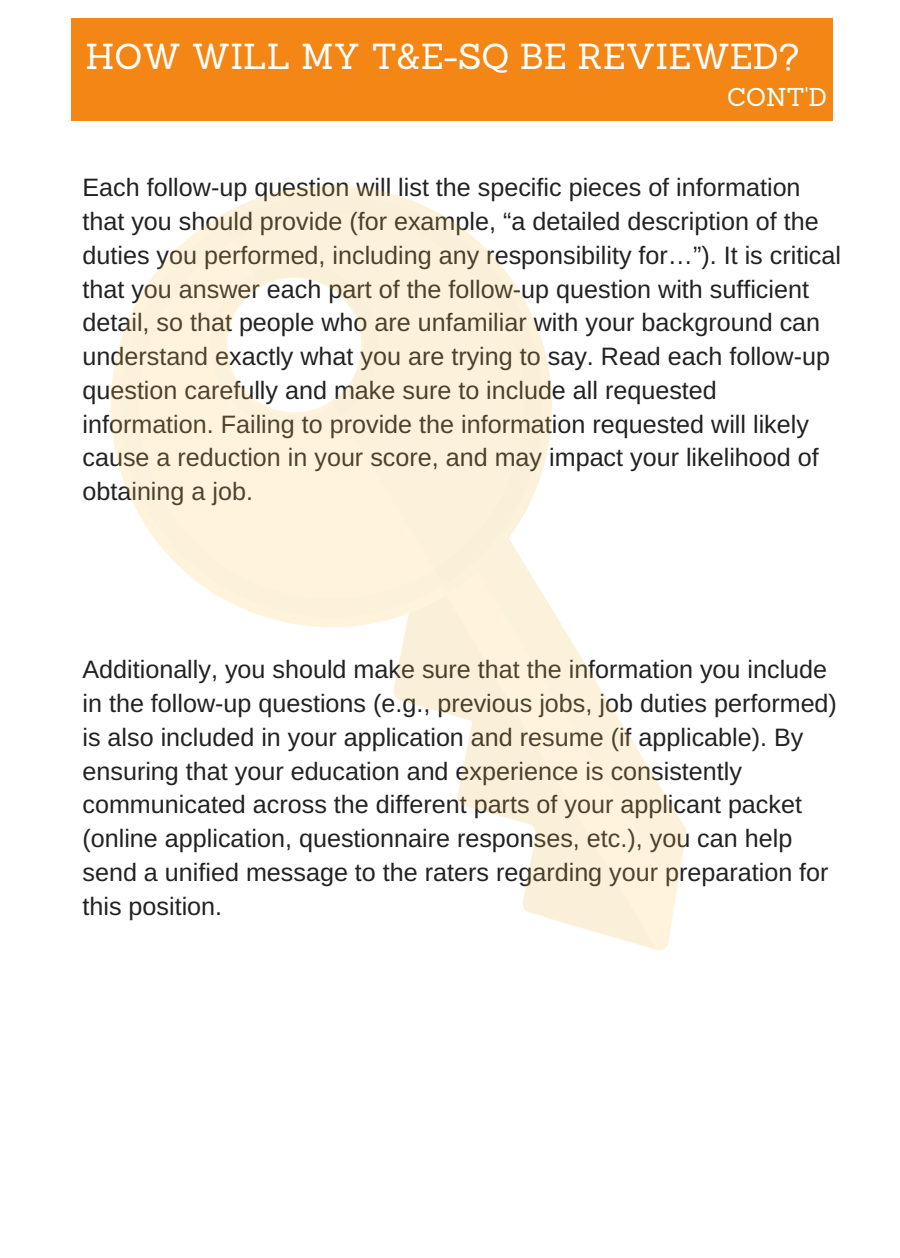
<style>
.page{position:relative;width:900px;height:1258px;background:#fff}
.page>*{position:absolute;margin:0;border:0;box-sizing:border-box;transform-origin:0 0}
.t1{font:35.25px "Sanchez";color:#fff}
.t2{font:25.25px/33.8px "Arimo";color:#222}
.t3{font:25.25px "Sanchez";color:#ecfff7}
</style>
<div class="page">
<div style="left:71px;top:18px;width:761px;height:103px;background:#f38614"></div>
<svg style="left:656px;top:780px;width:30px;height:115px;fill:#fcf1db"></svg>
<svg style="left:393px;top:647px;width:263px;height:301px;fill:#fff3dc"></svg>
<svg style="left:266px;top:606px;width:309px;height:52px;fill:#fff3dc"></svg>
<svg style="left:111px;top:217px;width:439px;height:400px;fill:#fff3dc"></svg>
<svg style="left:218px;top:185px;width:334px;height:407px;fill:#fcf1db"></svg>
<h1 class="t1" style="left:86px;top:33px;width:715px">HOW WILL MY T&amp;E-SQ BE REVIEWED?</h1>
<p class="t3" style="left:727px;top:81px;width:102px">CONT'D</p>
<p class="t2" style="left:82px;top:171px;width:760px">Each follow-up question will list the specific pieces of information that you should provide (for example, “a detailed description of the duties you performed, including any responsibility for…”). It is critical that you answer each part of the follow-up question with sufficient detail, so that people who are unfamiliar with your background can understand exactly what you are trying to say. Read each follow-up question carefully and make sure to include all requested information. Failing to provide the information requested will likely cause a reduction in your score, and may impact your likelihood of obtaining a job.</p>
<p class="t2" style="left:82px;top:652px;width:756px">Additionally, you should make sure that the information you include in the follow-up questions (e.g., previous jobs, job duties performed) is also included in your application and resume (if applicable). By ensuring that your education and experience is consistently communicated across the different parts of your applicant packet (online application, questionnaire responses, etc.), you can help send a unified message to the raters regarding your preparation for this position.</p>
</div>
